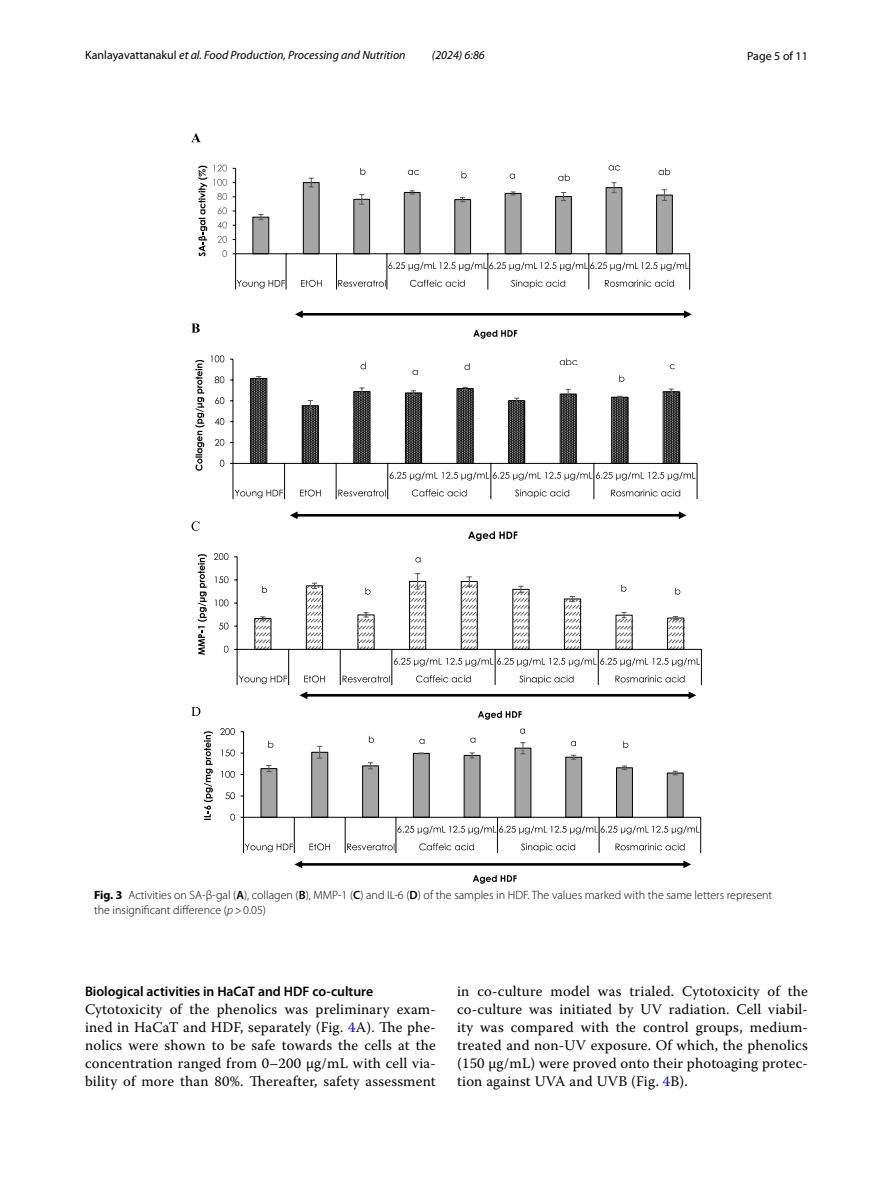
<style>
.page{position:relative;width:893px;height:1187px;background:#fff}
.page>*{position:absolute;margin:0;border:0;box-sizing:border-box;transform-origin:0 0}
.t1{font:14.7px/18px "Warnock Pro";letter-spacing:.015em;color:#000;text-align:justify}
.t2{font:600 13.8px "Myriad Pro";color:#000}
.t3{font:300 12px/15px "Myriad Pro";color:#000}
.t4{font:italic 12px "Myriad Pro";color:#000}
.t5{font:12px "Myriad Pro";color:#000}
.s1{font-style:normal}
.s2{font-weight:700}
.s3{font-weight:600}
.s4{font-style:italic}
.s5{color:#00f}
</style>
<div class="page">
<svg style="left:191px;top:133px;width:10px;height:9px"></svg>
<svg style="left:191px;top:323px;width:9px;height:9px"></svg>
<svg style="left:192px;top:521px;width:8px;height:10px"></svg>
<svg style="left:191px;top:706px;width:9px;height:10px"></svg>
<svg style="left:222px;top:250px;width:5px;height:7px"></svg>
<svg style="left:217px;top:236px;width:10px;height:7px"></svg>
<svg style="left:217px;top:221px;width:10px;height:7px"></svg>
<svg style="left:218px;top:207px;width:9px;height:7px"></svg>
<svg style="left:217px;top:193px;width:10px;height:7px"></svg>
<svg style="left:213px;top:179px;width:14px;height:7px"></svg>
<svg style="left:213px;top:165px;width:14px;height:6px"></svg>
<svg style="left:198px;top:166px;width:9px;height:90px"></svg>
<svg style="left:220px;top:459px;width:4px;height:7px"></svg>
<svg style="left:215px;top:439px;width:9px;height:7px"></svg>
<svg style="left:215px;top:418px;width:9px;height:7px"></svg>
<svg style="left:215px;top:397px;width:9px;height:7px"></svg>
<svg style="left:215px;top:376px;width:9px;height:7px"></svg>
<svg style="left:211px;top:355px;width:13px;height:7px"></svg>
<svg style="left:195px;top:360px;width:9px;height:110px"></svg>
<hr style="left:237px;top:556px;width:1px;height:93px;background:#000">
<svg style="left:224px;top:645px;width:4px;height:7px"></svg>
<svg style="left:219px;top:622px;width:9px;height:7px"></svg>
<svg style="left:215px;top:599px;width:13px;height:7px"></svg>
<svg style="left:215px;top:576px;width:13px;height:7px"></svg>
<svg style="left:214px;top:553px;width:14px;height:7px"></svg>
<svg style="left:198px;top:554px;width:9px;height:101px"></svg>
<svg style="left:230px;top:813px;width:5px;height:7px"></svg>
<svg style="left:225px;top:792px;width:10px;height:7px"></svg>
<svg style="left:221px;top:770px;width:14px;height:7px"></svg>
<svg style="left:221px;top:749px;width:14px;height:7px"></svg>
<svg style="left:220px;top:728px;width:15px;height:7px"></svg>
<svg style="left:204px;top:731px;width:9px;height:88px"></svg>
<svg style="left:294px;top:860px;width:397px;height:8px"></svg>
<svg style="left:473px;top:875px;width:44px;height:8px"></svg>
<svg style="left:295px;top:310px;width:397px;height:8px"></svg>
<svg style="left:473px;top:330px;width:44px;height:8px"></svg>
<svg style="left:290px;top:511px;width:397px;height:8px"></svg>
<svg style="left:468px;top:531px;width:49px;height:10px"></svg>
<svg style="left:300px;top:691px;width:396px;height:8px"></svg>
<svg style="left:478px;top:711px;width:44px;height:8px"></svg>
<svg style="left:234px;top:573px;width:468px;height:112px"></svg>
<svg style="left:233px;top:165px;width:457px;height:124px"></svg>
<svg style="left:230px;top:358px;width:468px;height:141px"></svg>
<svg style="left:415px;top:557px;width:5px;height:5px"></svg>
<svg style="left:241px;top:728px;width:460px;height:124px"></svg>
<p class="t4" style="left:85px;top:48px;width:322px"><span class="s1">Kanlayavattanakul</span> et al. Food Production, Processing and Nutrition</p>
<p class="t4" style="left:432px;top:48px;width:54px">(2024) 6:86</p>
<p class="t5" style="left:747px;top:48px;width:62px">Page 5 of 11</p>
<p class="t3" style="left:94px;top:887px;width:680px"><span class="s2">Fig. 3</span> Activities on SA-β-gal (<span class="s3">A</span>), collagen (<span class="s3">B</span>), MMP-1 (<span class="s3">C</span>) and IL-6 (<span class="s3">D</span>) of the samples in HDF. The values marked with the same letters represent the insignificant difference (<span class="s4">p</span>&gt;0.05)</p>
<p class="t2" style="left:85px;top:982px;width:290px">Biological activities in HaCaT and HDF co‑culture</p>
<p class="t1" style="left:85px;top:999px;width:352px">Cytotoxicity of the phenolics was preliminary exam&shy;ined in HaCaT and HDF, separately (Fig. <span class="s5">4</span>A). The phe&shy;nolics were shown to be safe towards the cells at the concentration ranged from 0–200 μg/mL with cell via&shy;bility of more than 80%. Thereafter, safety assessment</p>
<p class="t1" style="left:457px;top:982px;width:352px">in co-culture model was trialed. Cytotoxicity of the co-culture was initiated by UV radiation. Cell viabil&shy;ity was compared with the control groups, medium&shy;treated and non-UV exposure. Of which, the phenolics (150 μg/mL) were proved onto their photoaging protec&shy;tion against UVA and UVB (Fig. <span class="s5">4</span>B).</p>
</div>
